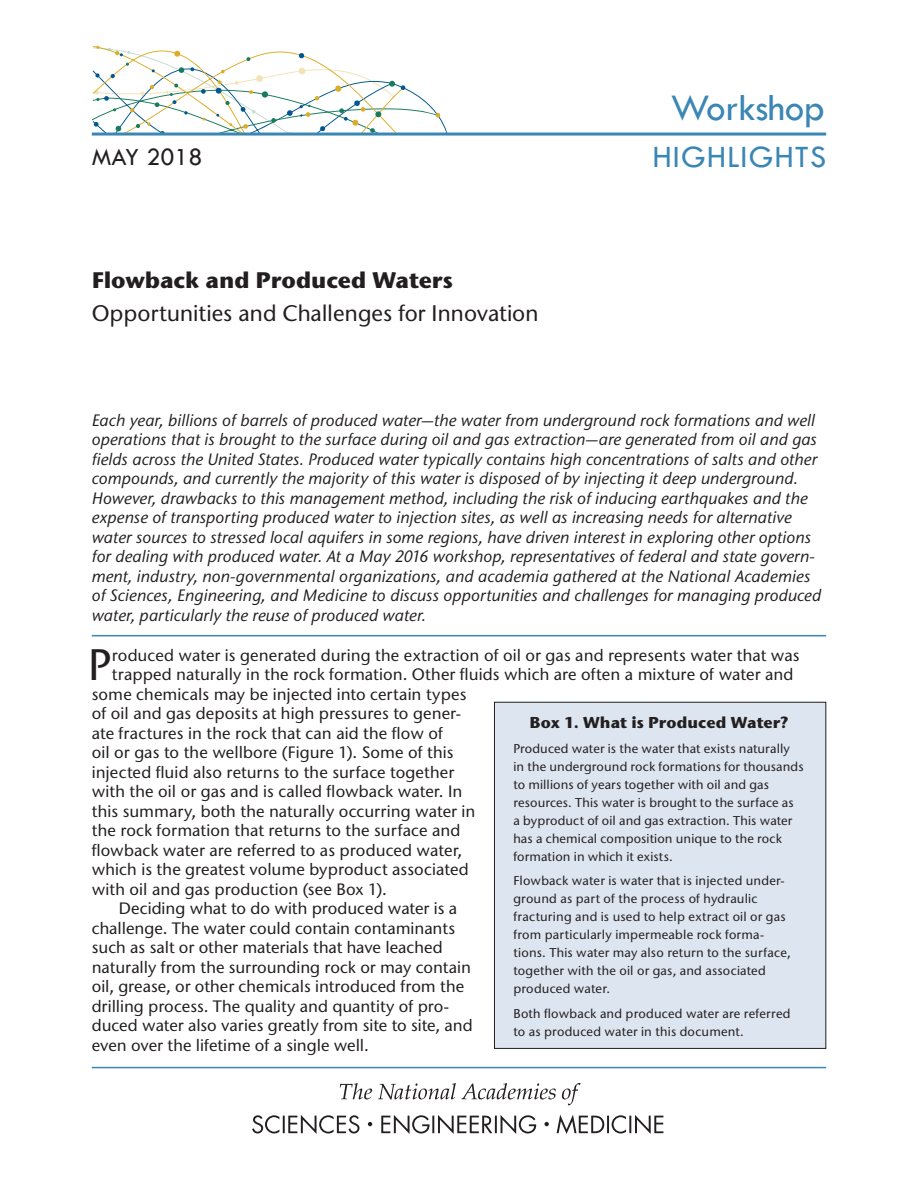
<style>
.page{position:relative;width:918px;height:1188px;background:#fff}
.page>*{position:absolute;margin:0;border:0;box-sizing:border-box;transform-origin:0 0}
.Paragraph_-_SECOND{font:500 43.95px "Stone Sans ITC Std";color:#231f20}
.t1{font:39px "Tw Cen";letter-spacing:-.01em;color:#3a86b4}
.t2{font:32.25px "Tw Cen";letter-spacing:.03em;color:#3a86b4}
.t3{font:25.5px "Tw Cen";color:#231f20}
.Title_of_Proceedings{font:500 22.5px "Stone Sans ITC Std";letter-spacing:-.005em;color:#231f20}
.Title_of_Proceedings-2{font:700 22.5px "Stone Sans ITC Std";letter-spacing:-.005em;color:#231f20}
.Paragraph_-_SECOND-2{font:500 16.5px/19.5px "Stone Sans ITC Std";letter-spacing:.005em;color:#231f20}
.Paragraph_-_FIRST{font:italic 500 16.5px/19.5px "Stone Sans ITC Std";color:#231f20}
.Paragraph_-_SECOND-3{font:700 15.75px "Stone Sans ITC Std";color:#231f20}
.box{font:500 12.75px/18px "Stone Sans ITC Std";letter-spacing:.015em;color:#231f20}
.Paragraph_-_SECOND-4{font:500 12.75px/18px "Stone Sans ITC Std";letter-spacing:.015em;color:#231f20}
</style>
<div class="page">
<hr style="left:92px;top:1067px;width:734px;height:1px;background:#3a86b4">
<svg style="left:340px;top:1083px;width:241px;height:22px"></svg>
<svg style="left:252px;top:1115px;width:411px;height:19px"></svg>
<svg style="left:92px;top:46px;width:356px;height:87px"></svg>
<hr style="left:92px;top:133px;width:734px;height:3px;background:#3a86b4">
<hr style="left:92px;top:635px;width:734px;height:1px;background:#3a86b4">
<div style="left:494px;top:702px;width:332px;height:346px;background:#dce5f0"></div>
<div style="left:494px;top:702px;width:332px;height:347px;border:1px solid #231f20"></div>
<p class="t3" style="left:92px;top:142px;width:112px">MAY 2018</p>
<p class="Title_of_Proceedings-2" style="left:92px;top:266px;width:363px">Flowback and Produced Waters</p>
<p class="Title_of_Proceedings" style="left:92px;top:300px;width:448px">Opportunities and Challenges for Innovation</p>
<p class="t1" style="left:671px;top:84px;width:156px">Workshop</p>
<p class="t2" style="left:653px;top:137px;width:175px">HIGHLIGHTS</p>
<p class="Paragraph_-_FIRST" style="left:92px;top:410px;width:731px">Each year, billions of barrels of produced water—the water from underground rock formations and well operations that is brought to the surface during oil and gas extraction—are generated from oil and gas fields across the United States. Produced water typically contains high concentrations of salts and other compounds, and currently the majority of this water is disposed of by injecting it deep underground.<br>However, drawbacks to this management method, including the risk of inducing earthquakes and the expense of transporting produced water to injection sites, as well as increasing needs for alternative water sources to stressed local aquifers in some regions, have driven interest in exploring other options for dealing with produced water. At a May 2016 workshop, representatives of federal and state govern&shy;ment, industry, non-governmental organizations, and academia gathered at the National Academies of Sciences, Engineering, and Medicine to discuss opportunities and challenges for managing produced water, particularly the reuse of produced water.</p>
<p class="Paragraph_-_SECOND" style="left:88px;top:638px;width:25px">P</p>
<p class="Paragraph_-_SECOND-2" style="left:112px;top:645px;width:689px">roduced water is generated during the extraction of oil or gas and represents water that was</p>
<p class="Paragraph_-_SECOND-2" style="left:112px;top:665px;width:683px">trapped naturally in the rock formation. Other fluids which are often a mixture of water and</p>
<p class="Paragraph_-_SECOND-2" style="left:92px;top:684px;width:376px">some chemicals may be injected into certain types</p>
<p class="Paragraph_-_SECOND-2" style="left:92px;top:704px;width:371px">of oil and gas deposits at high pressures to gener-</p>
<p class="Paragraph_-_SECOND-2" style="left:92px;top:723px;width:353px">ate fractures in the rock that can aid the flow of</p>
<p class="Paragraph_-_SECOND-2" style="left:92px;top:743px;width:363px">oil or gas to the wellbore (Figure 1). Some of this</p>
<p class="Paragraph_-_SECOND-2" style="left:92px;top:762px;width:364px">injected fluid also returns to the surface together</p>
<p class="Paragraph_-_SECOND-2" style="left:92px;top:782px;width:372px">with the oil or gas and is called flowback water. In</p>
<p class="Paragraph_-_SECOND-2" style="left:92px;top:801px;width:385px">this summary, both the naturally occurring water in</p>
<p class="Paragraph_-_SECOND-2" style="left:92px;top:821px;width:370px">the rock formation that returns to the surface and</p>
<p class="Paragraph_-_SECOND-2" style="left:92px;top:840px;width:372px">flowback water are referred to as produced water,</p>
<p class="Paragraph_-_SECOND-2" style="left:92px;top:860px;width:378px">which is the greatest volume byproduct associated</p>
<p class="Paragraph_-_SECOND-2" style="left:92px;top:879px;width:296px">with oil and gas production (see Box 1).</p>
<p class="Paragraph_-_SECOND-2" style="left:92px;top:899px;width:382px;text-indent:27px">Deciding what to do with produced water is a challenge. The water could contain contaminants such as salt or other materials that have leached naturally from the surrounding rock or may contain oil, grease, or other chemicals introduced from the drilling process. The quality and quantity of pro&shy;duced water also varies greatly from site to site, and even over the lifetime of a single well.</p>
<p class="Paragraph_-_SECOND-3" style="left:530px;top:712px;width:261px">Box 1. What is Produced Water?</p>
<p class="box" style="left:513px;top:739px;width:292px">Produced water is the water that exists naturally in the underground rock formations for thousands to millions of years together with oil and gas resources. This water is brought to the surface as<br>a byproduct of oil and gas extraction. This water has a chemical composition unique to the rock formation in which it exists.</p>
<p class="box" style="left:513px;top:872px;width:279px">Flowback water is water that is injected under&shy;ground as part of the process of hydraulic fracturing and is used to help extract oil or gas from particularly impermeable rock forma&shy;tions. This water may also return to the surface, together with the oil or gas, and associated produced water.</p>
<p class="Paragraph_-_SECOND-4" style="left:513px;top:1005px;width:279px">Both flowback and produced water are referred to as produced water in this document.</p>
</div>
